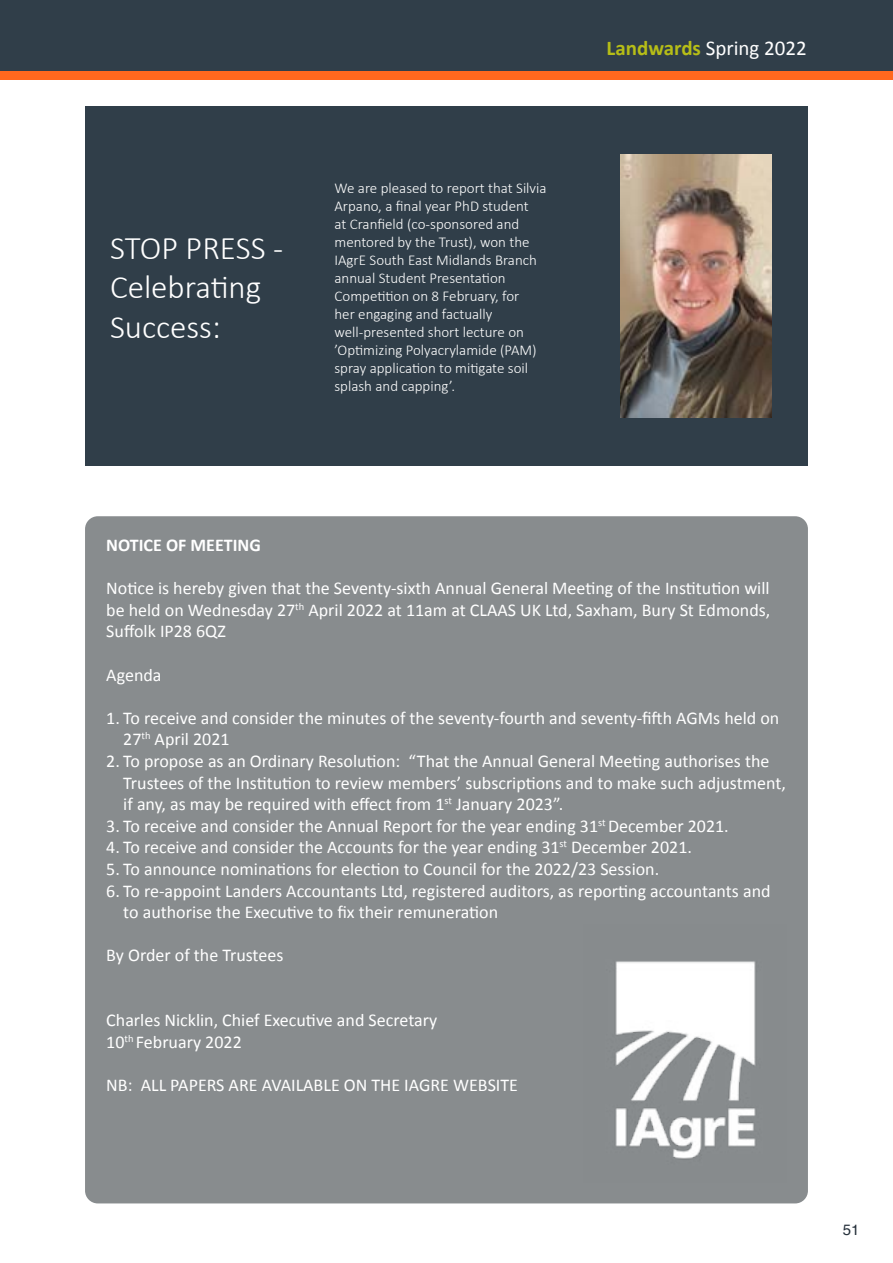
<style>
.page{position:relative;width:893px;height:1263px;background:#fff}
.page>*{position:absolute;margin:0;border:0;box-sizing:border-box;transform-origin:0 0}
.t1{font:300 33px/39.6px "Calibri";color:#fff}
.t2{font:21px "Calibri";color:#fff}
.t3{font:18px/21.6px "Calibri";color:#fff}
.t4{font:700 18px "Calibri";color:#fff}
.t5{font:300 15px/18px "Calibri";color:#fff}
.t6{font:15px "Helvetica";color:#25303b}
.s1{font-weight:700;color:#b6bd17}
</style>
<div class="page">
<div style="left:0;top:0;width:893px;height:80px;background:#ff681e"></div>
<div style="left:0;top:0;width:893px;height:71px;background:#303e49"></div>
<div style="left:85px;top:106px;width:723px;height:360px;background:#303e49"></div>
<img style="left:621px;top:154px;width:150px;height:263px">
<div style="left:85px;top:516px;width:723px;height:687px;background:#888c8e;border-radius:13px"></div>
<img style="left:615px;top:961px;width:141px;height:198px">
<h1 class="t1" style="left:110px;top:226px;width:175px">STOP PRESS -<br>Celebrating<br>Success:</h1>
<p class="t5" style="left:334px;top:178px;width:214px">We are pleased to report that Silvia<br>Arpano, a final year PhD student<br>at Cranfield (co-sponsored and mentored by the Trust), won the<br>IAgrE South East Midlands Branch annual Student Presentation<br>Competition on 8 February, for<br>her engaging and factually well-presented short lecture on ’Optimizing Polyacrylamide (PAM) spray application to mitigate soil splash and capping’.</p>
<p class="t2" style="left:606px;top:35px;width:202px"><span class="s1">Landwards</span> Spring 2022</p>
<p class="t4" style="left:106px;top:533px;width:156px">NOTICE OF MEETING</p>
<p class="t3" style="left:106px;top:577px;width:665px;text-align:justify">Notice is hereby given that the Seventy-sixth Annual General Meeting of the Institution will be held on Wednesday 27<sup>th</sup> April 2022 at 11am at CLAAS UK Ltd, Saxham, Bury St Edmonds, Suffolk IP28 6QZ</p>
<p class="t3" style="left:106px;top:664px;width:57px">Agenda</p>
<p class="t3" style="left:123px;top:707px;width:658px;text-indent:-17px">1. To receive and consider the minutes of the seventy-fourth and seventy-fifth AGMs held on<br>27<sup>th</sup> April 2021</p>
<p class="t3" style="left:123px;top:750px;width:664px;text-indent:-17px">2. To propose as an Ordinary Resolution: “That the Annual General Meeting authorises the<br>Trustees of the Institution to review members’ subscriptions and to make such adjustment, if any, as may be required with effect from 1<sup>st</sup> January 2023”.</p>
<p class="t3" style="left:106px;top:815px;width:624px">3. To receive and consider the Annual Report for the year ending 31<sup>st</sup> December 2021.</p>
<p class="t3" style="left:106px;top:837px;width:587px">4. To receive and consider the Accounts for the year ending 31<sup>st</sup> December 2021.</p>
<p class="t3" style="left:106px;top:858px;width:554px">5. To announce nominations for election to Council for the 2022/23 Session.</p>
<p class="t3" style="left:123px;top:880px;width:649px;text-indent:-17px">6. To re-appoint Landers Accountants Ltd, registered auditors, as reporting accountants and to authorise the Executive to fix their remuneration</p>
<p class="t3" style="left:106px;top:945px;width:179px">By Order of the Trustees</p>
<p class="t3" style="left:106px;top:1009px;width:332px">Charles Nicklin, Chief Executive and Secretary<br>10<sup>th</sup> February 2022</p>
<p class="t3" style="left:106px;top:1074px;width:413px">NB: ALL PAPERS ARE AVAILABLE ON THE IAGRE WEBSITE</p>
<p class="t6" style="left:843px;top:1218px;width:18px">51</p>
</div>
